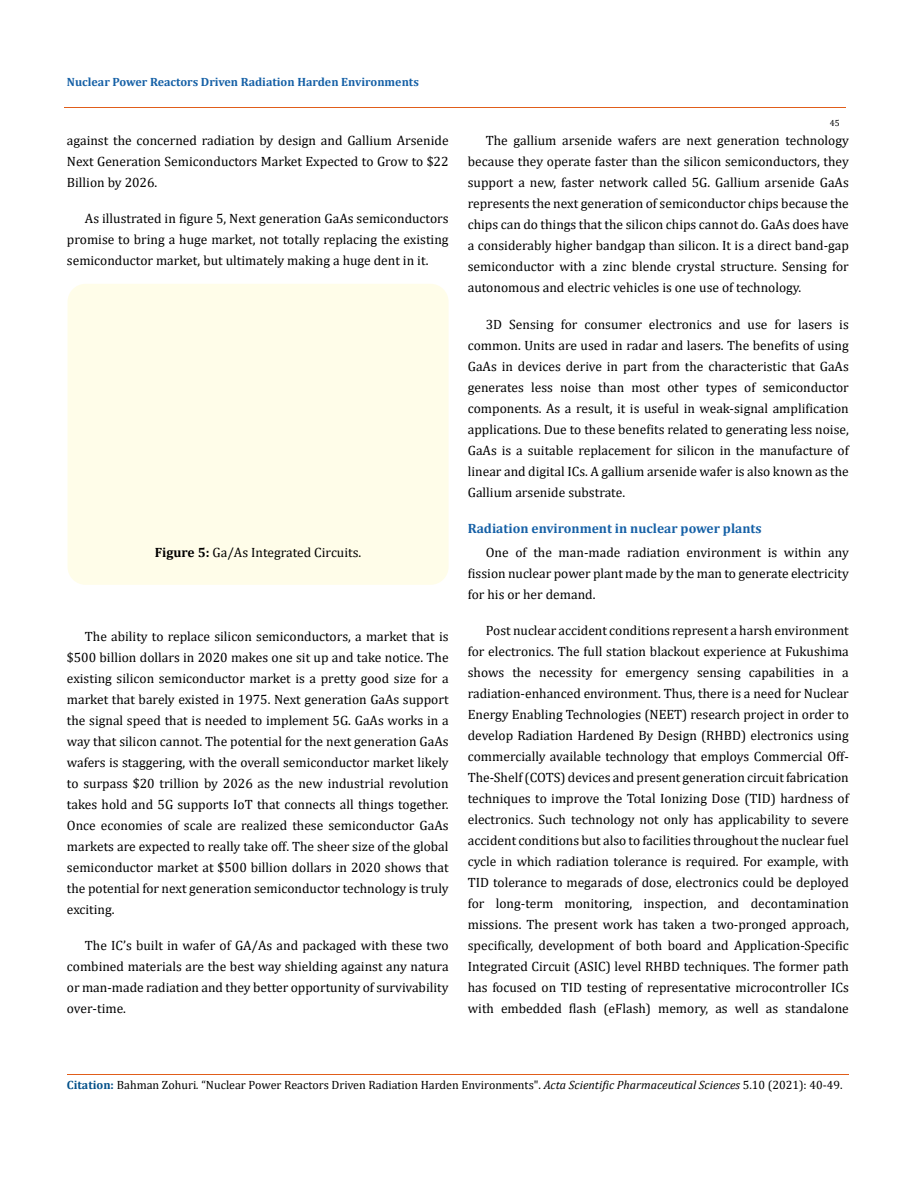
<style>
.page{position:relative;width:917px;height:1188px;background:#fff}
.page>*{position:absolute;margin:0;border:0;box-sizing:border-box;transform-origin:0 0}
.t1{font:13.5px/21px "Cambria";color:#000;text-align:justify}
.t2{font:700 13.5px "Cambria";color:#1560a6}
.t3{font:12px "Cambria";color:#000}
.t4{font:700 12px "Cambria";color:#1560a6}
.t5{font:9px "Cambria";color:#000}
.s1{font-weight:700}
.s2{font-weight:700;color:#035089}
.s3{font-style:italic}
</style>
<div class="page">
<div style="left:68px;top:284px;width:380px;height:301px;background:#fffde9;border-radius:18px"></div>
<hr style="left:64px;top:108px;width:781px;height:1px;background:#e05d1a">
<hr style="left:67px;top:1074px;width:781px;height:1px;background:#e05d1a">
<p class="t4" style="left:67px;top:73px;width:353px">Nuclear Power Reactors Driven Radiation Harden Environments</p>
<p class="t1" style="left:67px;top:130px;width:383px">against the concerned radiation by design and Gallium Arsenide Next Generation Semiconductors Market Expected to Grow to $22<br>Billion by 2026.</p>
<p class="t1" style="left:67px;top:208px;width:383px;text-indent:18px">As illustrated in figure 5, Next generation GaAs semiconductors promise to bring a huge market, not totally replacing the existing semiconductor market, but ultimately making a huge dent in it.</p>
<p class="t1" style="left:155px;top:542px;width:208px"><span class="s1">Figure 5:</span> Ga/As Integrated Circuits.</p>
<p class="t1" style="left:67px;top:625px;width:383px;text-indent:18px">The ability to replace silicon semiconductors, a market that is $500 billion dollars in 2020 makes one sit up and take notice. The existing silicon semiconductor market is a pretty good size for a market that barely existed in 1975. Next generation GaAs support the signal speed that is needed to implement 5G. GaAs works in a way that silicon cannot. The potential for the next generation GaAs wafers is staggering, with the overall semiconductor market likely to surpass $20 trillion by 2026 as the new industrial revolution takes hold and 5G supports IoT that connects all things together.<br>Once economies of scale are realized these semiconductor GaAs markets are expected to really take off. The sheer size of the global semiconductor market at $500 billion dollars in 2020 shows that the potential for next generation semiconductor technology is truly exciting.</p>
<p class="t1" style="left:67px;top:934px;width:383px;text-indent:18px">The IC’s built in wafer of GA/As and packaged with these two combined materials are the best way shielding against any natura or man-made radiation and they better opportunity of survivability over-time.</p>
<p class="t5" style="left:829px;top:118px;width:11px">45</p>
<p class="t1" style="left:468px;top:130px;width:382px;text-indent:18px">The gallium arsenide wafers are next generation technology because they operate faster than the silicon semiconductors, they support a new, faster network called 5G. Gallium arsenide GaAs represents the next generation of semiconductor chips because the chips can do things that the silicon chips cannot do. GaAs does have a considerably higher bandgap than silicon. It is a direct band-gap semiconductor with a zinc blende crystal structure. Sensing for autonomous and electric vehicles is one use of technology.</p>
<p class="t1" style="left:468px;top:313px;width:382px;text-indent:18px">3D Sensing for consumer electronics and use for lasers is common. Units are used in radar and lasers. The benefits of using GaAs in devices derive in part from the characteristic that GaAs generates less noise than most other types of semiconductor components. As a result, it is useful in weak-signal amplification applications. Due to these benefits related to generating less noise, GaAs is a suitable replacement for silicon in the manufacture of linear and digital ICs. A gallium arsenide wafer is also known as the Gallium arsenide substrate.</p>
<p class="t2" style="left:468px;top:518px;width:295px">Radiation environment in nuclear power plants</p>
<p class="t1" style="left:468px;top:541px;width:382px;text-indent:18px">One of the man-made radiation environment is within any fission nuclear power plant made by the man to generate electricity for his or her demand.</p>
<p class="t1" style="left:468px;top:619px;width:382px;text-indent:18px">Post nuclear accident conditions represent a harsh environment for electronics. The full station blackout experience at Fukushima shows the necessity for emergency sensing capabilities in a radiation-enhanced environment. Thus, there is a need for Nuclear Energy Enabling Technologies (NEET) research project in order to develop Radiation Hardened By Design (RHBD) electronics using commercially available technology that employs Commercial Off-The-Shelf (COTS) devices and present generation circuit fabrication techniques to improve the Total Ionizing Dose (TID) hardness of electronics. Such technology not only has applicability to severe accident conditions but also to facilities throughout the nuclear fuel cycle in which radiation tolerance is required. For example, with TID tolerance to megarads of dose, electronics could be deployed for long-term monitoring, inspection, and decontamination missions. The present work has taken a two-pronged approach, specifically, development of both board and Application-Specific Integrated Circuit (ASIC) level RHBD techniques. The former path has focused on TID testing of representative microcontroller ICs with embedded flash (eFlash) memory, as well as standalone</p>
<p class="t3" style="left:67px;top:1078px;width:777px"><span class="s2">Citation:</span> Bahman Zohuri<span class="s3">.</span> “Nuclear Power Reactors Driven Radiation Harden Environments". <span class="s3">Acta Scientific Pharmaceutical Sciences</span> 5.10 (2021): 40-49.</p>
</div>
